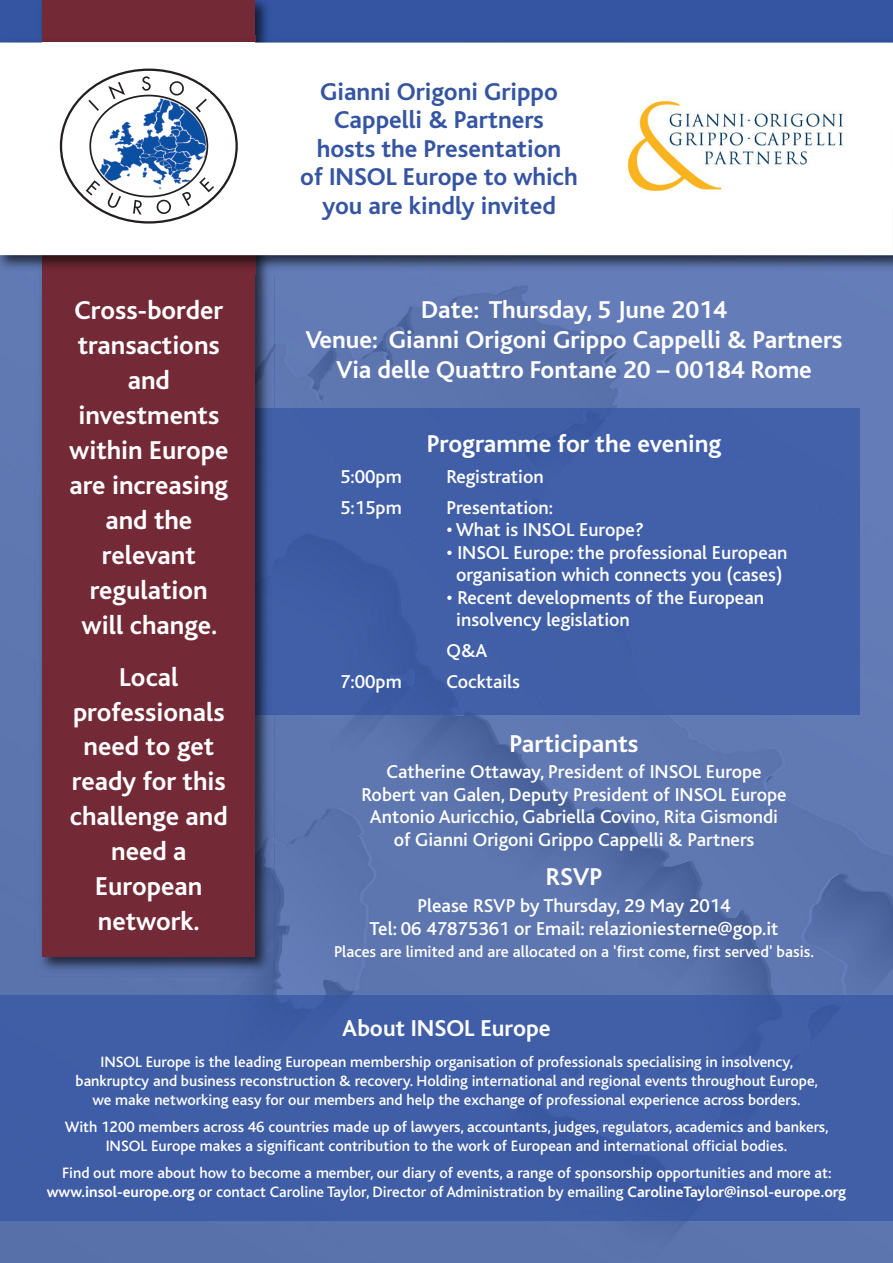
<style>
.page{position:relative;width:893px;height:1263px;background:#3555a3}
.page>*{position:absolute;margin:0;border:0;box-sizing:border-box;transform-origin:0 0}
.t1{font:700 27px/35px "Bliss";color:#fff;text-align:center}
.t2{font:700 25.5px/30px "Bliss";color:#fff;text-align:center}
.t3{font:700 25.5px/28.5px "Bliss";color:#3555a3;text-align:center}
.t4{font:700 24px "Bliss";color:#fff}
.t5{font:500 19.5px/22.5px "Bliss";color:#fff;text-align:center}
.t6{font:500 16.5px "Bliss";color:#fff}
.t7{font:500 15.75px/18.9px "Bliss";color:#fff;text-align:center}
.s1{font-weight:700}
</style>
<div class="page">
<img style="left:0;top:42px;width:893px;height:1221px">
<div style="left:274px;top:409px;width:586px;height:305px;background:#4260a8"></div>
<img style="left:36px;top:0;width:238px;height:976px">
<div style="left:43px;top:0;width:212px;height:957px;background:#742936"></div>
<div style="left:0;top:43px;width:893px;height:212px;background:#fff"></div>
<img style="left:91px;top:94px;width:118px;height:102px">
<div style="left:89px;top:95px;width:119px;height:102px;border:2px solid #231f20;border-radius:50%"></div>
<svg style="left:88px;top:100px;width:11px;height:11px"></svg>
<svg style="left:108px;top:82px;width:17px;height:17px"></svg>
<svg style="left:142px;top:76px;width:9px;height:15px"></svg>
<svg style="left:169px;top:81px;width:16px;height:15px"></svg>
<svg style="left:196px;top:99px;width:11px;height:13px"></svg>
<svg style="left:86px;top:180px;width:14px;height:15px"></svg>
<svg style="left:107px;top:192px;width:14px;height:16px"></svg>
<svg style="left:133px;top:200px;width:9px;height:15px"></svg>
<svg style="left:156px;top:199px;width:15px;height:15px"></svg>
<svg style="left:182px;top:191px;width:10px;height:15px"></svg>
<svg style="left:199px;top:177px;width:15px;height:15px"></svg>
<div style="left:0;top:996px;width:893px;height:224px;background:#405ea6"></div>
<img style="left:627px;top:100px;width:217px;height:93px">
<h1 class="t1" style="left:69px;top:296px;width:161px">Cross-border transactions and investments within Europe are increasing and the relevant regulation will change.</h1>
<h1 class="t1" style="left:70px;top:662px;width:159px">Local professionals need to get ready for this challenge and need a<br>European network.</h1>
<h2 class="t3" style="left:300px;top:80px;width:279px">Gianni Origoni Grippo<br>Cappelli &amp; Partners<br>hosts the Presentation<br>of INSOL Europe to which you are kindly invited</h2>
<h2 class="t2" style="left:305px;top:298px;width:539px">Date: Thursday, 5 June 2014<br>Venue: Gianni Origoni Grippo Cappelli &amp; Partners<br>Via delle Quattro Fontane 20 – 00184 Rome</h2>
<h2 class="t2" style="left:427px;top:431px;width:296px">Programme for the evening</h2>
<p class="t5" style="left:340px;top:467px;width:63px">5:00pm</p>
<p class="t5" style="left:446px;top:467px;width:99px">Registration</p>
<p class="t5" style="left:340px;top:498px;width:63px">5:15pm</p>
<p class="t5" style="left:446px;top:498px;width:108px">Presentation:</p>
<p class="t5" style="left:446px;top:521px;width:199px">• What is INSOL Europe?</p>
<p class="t5" style="left:446px;top:543px;width:342px">• INSOL Europe: the professional European organisation which connects you (cases)</p>
<p class="t5" style="left:456px;top:588px;width:309px;text-align:left;text-indent:-10px">• Recent developments of the European insolvency legislation</p>
<p class="t5" style="left:446px;top:642px;width:42px">Q&amp;A</p>
<p class="t5" style="left:340px;top:673px;width:63px">7:00pm</p>
<p class="t5" style="left:446px;top:673px;width:75px">Cocktails</p>
<h2 class="t2" style="left:509px;top:731px;width:131px">Participants</h2>
<p class="t5" style="left:361px;top:763px;width:427px">Catherine Ottaway, President of INSOL Europe Robert van Galen, Deputy President of INSOL Europe Antonio Auricchio, Gabriella Covino, Rita Gismondi of Gianni Origoni Grippo Cappelli &amp; Partners</p>
<h2 class="t2" style="left:546px;top:865px;width:58px">RSVP</h2>
<p class="t5" style="left:370px;top:897px;width:410px">Please RSVP by Thursday, 29 May 2014<br>Tel: 06 47875361 or Email: relazioniesterne@gop.it</p>
<p class="t6" style="left:334px;top:946px;width:481px">Places are limited and are allocated on a 'first come, first served' basis.</p>
<h3 class="t4" style="left:342px;top:1020px;width:210px">About INSOL Europe</h3>
<p class="t7" style="left:76px;top:1054px;width:744px">INSOL Europe is the leading European membership organisation of professionals specialising in insolvency, bankruptcy and business reconstruction &amp; recovery. Holding international and regional events throughout Europe, we make networking easy for our members and help the exchange of professional experience across borders.</p>
<p class="t7" style="left:65px;top:1119px;width:765px">With 1200 members across 46 countries made up of lawyers, accountants, judges, regulators, academics and bankers,<br>INSOL Europe makes a significant contribution to the work of European and international official bodies.</p>
<p class="t7" style="left:47px;top:1165px;width:801px">Find out more about how to become a member, our diary of events, a range of sponsorship opportunities and more at: <span class="s1">www.insol-europe.org</span> or contact Caroline Taylor, Director of Administration by emailing <span class="s1">CarolineTaylor@insol-europe.org</span></p>
</div>
